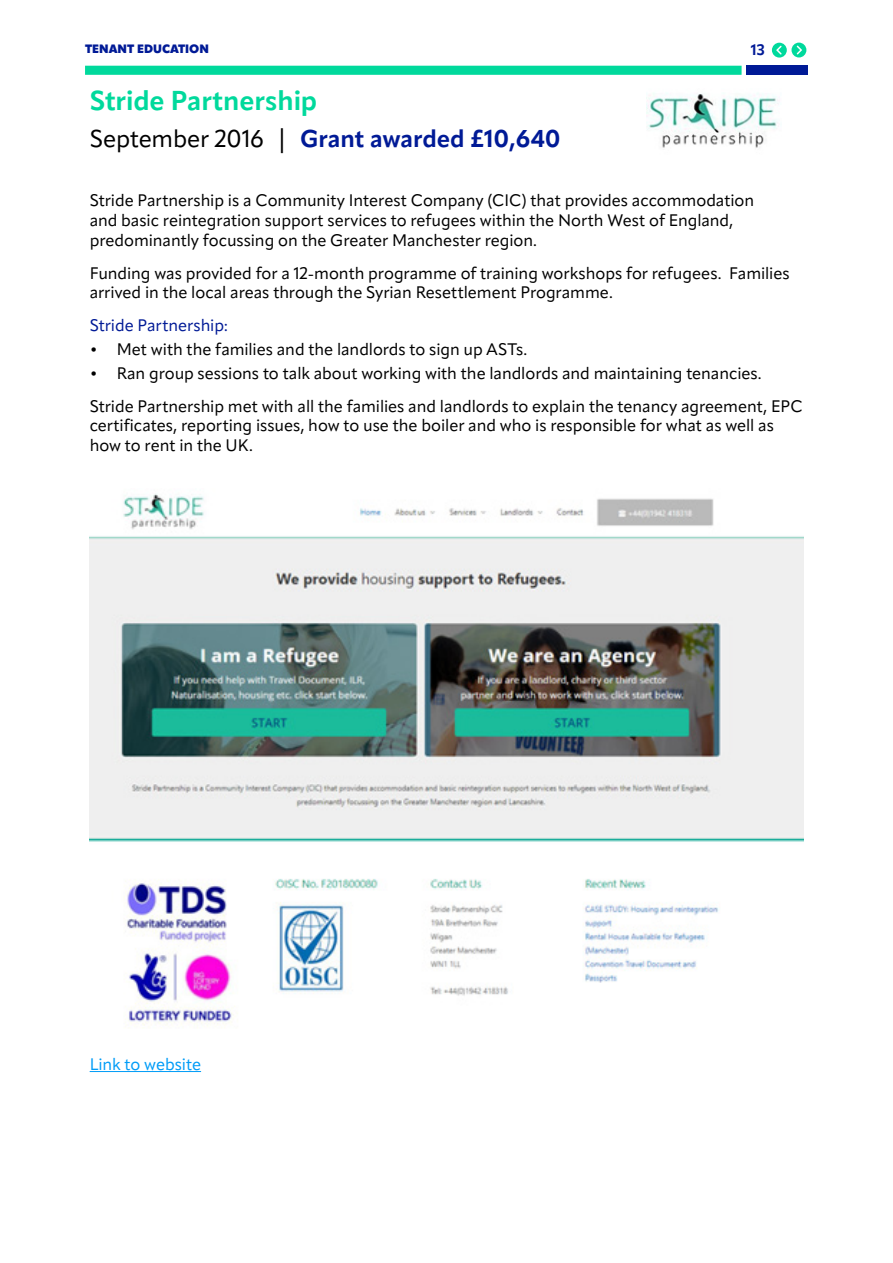
<style>
.page{position:relative;width:893px;height:1263px;background:#fff}
.page>*{position:absolute;margin:0;border:0;box-sizing:border-box;transform-origin:0 0}
.t1{font:700 27px "Apparat";letter-spacing:-.005em;color:#00d99c}
.t2{font:700 24px "Apparat";color:#001a96}
.t3{font:16.5px/19.8px "Apparat";letter-spacing:-.005em;color:#000}
.t4{font:16.5px "Apparat";letter-spacing:-.005em;color:#001a96}
.t5{font:16.5px "Apparat";letter-spacing:-.01em;color:#009cf7}
.t6{font:700 15px "Apparat";color:#001a96}
.t7{font:900 12px "Apparat";color:#001a96}
.s1{font-weight:400;color:#000}
</style>
<div class="page">
<div style="left:747px;top:66px;width:61px;height:9px;background:#001a96"></div>
<div style="left:85px;top:66px;width:657px;height:9px;background:#00d99c"></div>
<svg style="left:791px;top:43px;width:15px;height:14px"></svg>
<svg style="left:795px;top:44px;width:8px;height:12px"></svg>
<svg style="left:772px;top:43px;width:15px;height:15px"></svg>
<svg style="left:775px;top:44px;width:8px;height:12px"></svg>
<hr style="left:90px;top:1071px;width:111px;height:1px;background:#009cf7">
<img style="left:647px;top:93px;width:131px;height:55px">
<img style="left:89px;top:494px;width:714px;height:534px">
<p class="t7" style="left:85px;top:42px;width:125px">TENANT EDUCATION</p>
<p class="t6" style="left:751px;top:41px;width:15px">13</p>
<h1 class="t1" style="left:90px;top:84px;width:229px">Stride Partnership</h1>
<h2 class="t2" style="left:90px;top:124px;width:473px"><span class="s1">September 2016 |</span> Grant awarded £10,640</h2>
<p class="t3" style="left:90px;top:191px;width:666px">Stride Partnership is a Community Interest Company (CIC) that provides accommodation and basic reintegration support services to refugees within the North West of England, predominantly focussing on the Greater Manchester region.</p>
<p class="t3" style="left:90px;top:263px;width:701px">Funding was provided for a 12-month programme of training workshops for refugees. Families arrived in the local areas through the Syrian Resettlement Programme.</p>
<p class="t4" style="left:90px;top:315px;width:140px">Stride Partnership:</p>
<p class="t3" style="left:90px;top:339px;width:439px">• Met with the families and the landlords to sign up ASTs.</p>
<p class="t3" style="left:90px;top:357px;width:715px;line-height:32.5px">• Ran group sessions to talk about working with the landlords and maintaining tenancies.<br>Stride Partnership met with all the families and landlords to explain the tenancy agreement, EPC</p>
<p class="t3" style="left:90px;top:416px;width:686px">certificates, reporting issues, how to use the boiler and who is responsible for what as well as how to rent in the UK.</p>
<p class="t5" style="left:90px;top:1054px;width:113px">Link to website</p>
</div>
